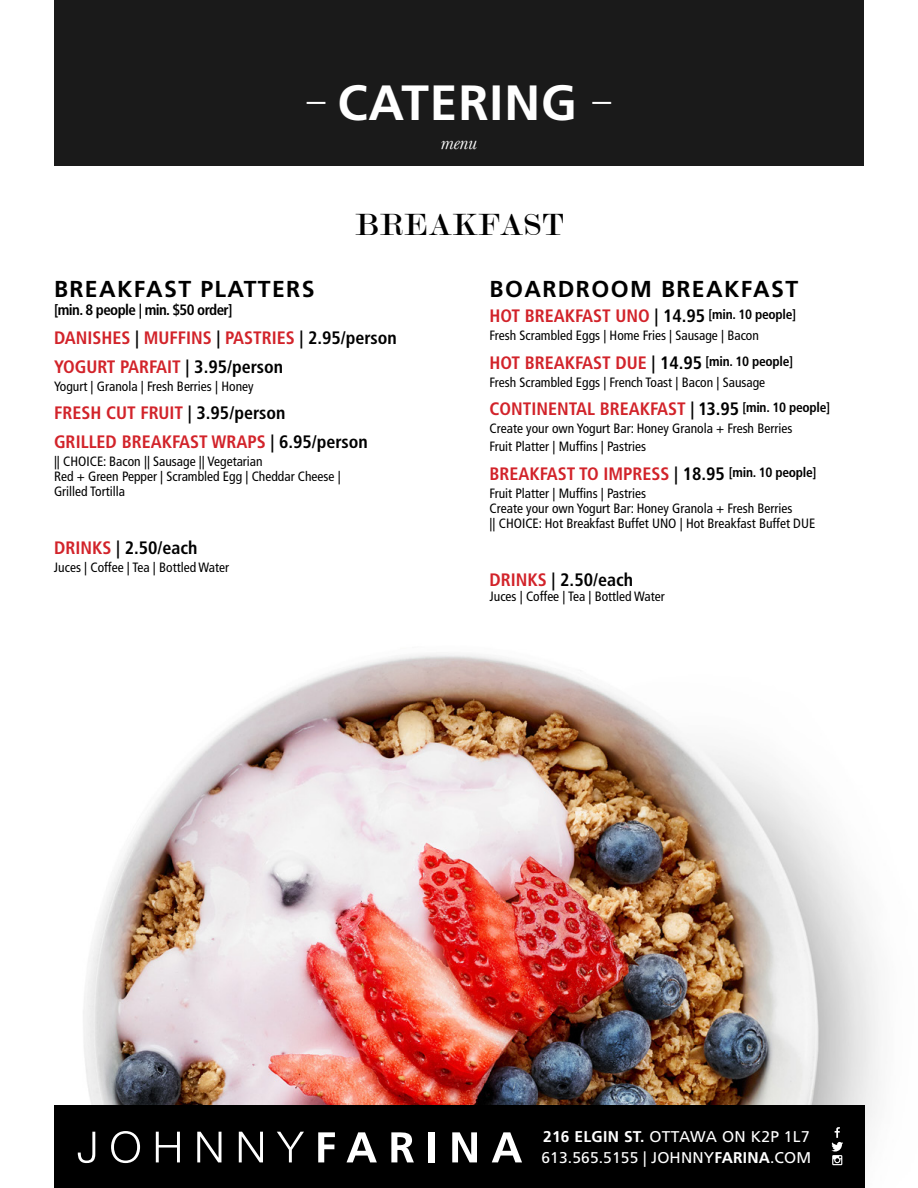
<style>
.page{position:relative;width:918px;height:1188px;background:#fff}
.page>*{position:absolute;margin:0;border:0;box-sizing:border-box;transform-origin:0 0}
.t1{font:700 49.5px "Frutiger LT Std";letter-spacing:.02em;color:#fff}
.t2{font:33px "Modern";letter-spacing:.04em;color:#000}
.t3{font:700 23.1px "Frutiger LT Std";letter-spacing:.06em;color:#000}
.t4{font:italic 20.1px "Baskerville";color:#fff}
.t5{font:700 condensed 18px/28.8px "Frutiger LT Std";color:#d2232a}
.t6{font:700 condensed 18px "Frutiger LT Std";color:#000}
.t7{font:15.6px/20.4px "Frutiger LT Std";letter-spacing:.01em;color:#fff}
.t8{font:700 condensed 15px "Frutiger LT Std";letter-spacing:-.04em;color:#000}
.t9{font:condensed 13.5px/15px "Frutiger LT Std";color:#000}
.s1{color:#000}
.s2{color:#d2232a}
.s3{font-weight:700}
</style>
<div class="page">
<img style="left:54px;top:654px;width:825px;height:482px">
<div style="left:54px;top:1106px;width:811px;height:82px;background:#000"></div>
<div style="left:54px;top:0;width:810px;height:166px;background:#1a1a1a"></div>
<svg style="left:831px;top:1127px;width:12px;height:38px"></svg>
<svg style="left:78px;top:1132px;width:17px;height:31px"></svg>
<svg style="left:111px;top:1131px;width:29px;height:32px"></svg>
<svg style="left:156px;top:1132px;width:24px;height:30px"></svg>
<svg style="left:197px;top:1132px;width:24px;height:30px"></svg>
<svg style="left:239px;top:1132px;width:24px;height:30px"></svg>
<svg style="left:277px;top:1132px;width:27px;height:30px"></svg>
<svg style="left:318px;top:1132px;width:17px;height:30px"></svg>
<svg style="left:347px;top:1132px;width:30px;height:30px"></svg>
<svg style="left:391px;top:1132px;width:23px;height:30px"></svg>
<div style="left:429px;top:1132px;width:6px;height:30px;background:#fff"></div>
<svg style="left:452px;top:1132px;width:25px;height:30px"></svg>
<svg style="left:492px;top:1132px;width:30px;height:30px"></svg>
<h1 class="t1" style="left:307px;top:74px;width:306px"><sup>–</sup> CATERING <sup>–</sup></h1>
<h3 class="t4" style="left:441px;top:129px;width:37px">menu</h3>
<h2 class="t2" style="left:355px;top:208px;width:209px">BREAKFAST</h2>
<h3 class="t3" style="left:54px;top:275px;width:262px">BREAKFAST PLATTERS</h3>
<p class="t8" style="left:54px;top:301px;width:180px">[min. 8 people | min. $50 order]</p>
<h3 class="t5" style="left:54px;top:323px;width:344px">DANISHES <span class="s1">|</span> MUFFINS <span class="s1">|</span> PASTRIES <span class="s1">| 2.95/person<br></span>YOGURT PARFAIT <span class="s1">| 3.95/person</span></h3>
<p class="t9" style="left:54px;top:379px;width:201px">Yogurt | Granola | Fresh Berries | Honey</p>
<h3 class="t5" style="left:54px;top:399px;width:315px">FRESH CUT FRUIT <span class="s1">| 3.95/person<br></span>GRILLED BREAKFAST WRAPS <span class="s1">| 6.95/person</span></h3>
<p class="t9" style="left:54px;top:454px;width:288px">|| CHOICE: Bacon || Sausage || Vegetarian<br>Red + Green Pepper | Scrambled Egg | Cheddar Cheese |<br>Grilled Tortilla</p>
<h3 class="t6" style="left:54px;top:537px;width:145px"><span class="s2">DRINKS</span> | 2.50/each</h3>
<p class="t9" style="left:54px;top:560px;width:177px">Juces | Coffee | Tea | Bottled Water</p>
<h3 class="t3" style="left:490px;top:275px;width:310px">BOARDROOM BREAKFAST</h3>
<h3 class="t5" style="left:490px;top:301px;width:308px">HOT BREAKFAST UNO <span class="s1">| 14.95</span> <sup>[min.</sup> <sup>10</sup> <sup>people]</sup></h3>
<p class="t9" style="left:490px;top:328px;width:271px">Fresh Scrambled Eggs | Home Fries | Sausage | Bacon</p>
<h3 class="t5" style="left:490px;top:348px;width:305px">HOT BREAKFAST DUE <span class="s1">| 14.95</span> <sup>[min.</sup> <sup>10</sup> <sup>people]</sup></h3>
<p class="t9" style="left:490px;top:374px;width:277px">Fresh Scrambled Eggs | French Toast | Bacon | Sausage</p>
<h3 class="t5" style="left:490px;top:395px;width:342px">CONTINENTAL BREAKFAST <span class="s1">| 13.95</span> <sup>[min.</sup> <sup>10</sup> <sup>people]</sup></h3>
<p class="t9" style="left:490px;top:420px;width:304px;line-height:18px">Create your own Yogurt Bar: Honey Granola + Fresh Berries<br>Fruit Platter | Muffins | Pastries</p>
<h3 class="t5" style="left:490px;top:460px;width:329px">BREAKFAST TO IMPRESS <span class="s1">| 18.95</span> <sup>[min.</sup> <sup>10</sup> <sup>people]</sup></h3>
<p class="t9" style="left:490px;top:486px;width:327px">Fruit Platter | Muffins | Pastries<br>Create your own Yogurt Bar: Honey Granola + Fresh Berries<br>|| CHOICE: Hot Breakfast Buffet UNO | Hot Breakfast Buffet DUE</p>
<h3 class="t6" style="left:490px;top:569px;width:145px"><span class="s2">DRINKS</span> | 2.50/each</h3>
<p class="t9" style="left:490px;top:589px;width:177px">Juces | Coffee | Tea | Bottled Water</p>
<p class="t7" style="left:541px;top:1127px;width:271px"><span class="s3">216 ELGIN ST.</span> OTTAWA ON K2P 1L7<br>613.565.5155 | JOHNNY<span class="s3">FARINA</span>.COM</p>
</div>
